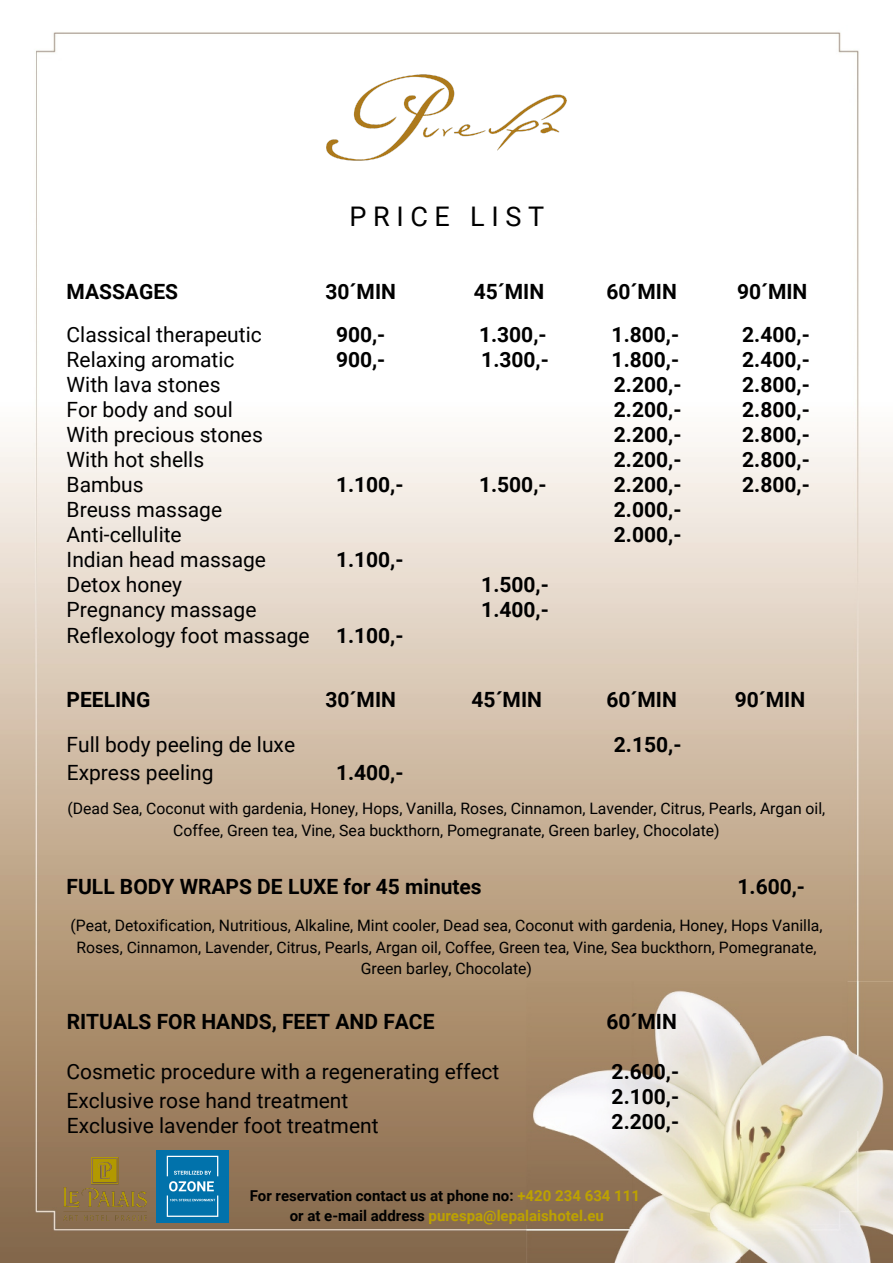
<style>
.page{position:relative;width:893px;height:1263px;background:#fff}
.page>*{position:absolute;margin:0;border:0;box-sizing:border-box;transform-origin:0 0}
.t1{font:27px "Roboto";color:#000}
.t2{font:700 21px "Roboto";color:#000}
.t3{font:21px "Roboto";color:#000}
.t4{font:15.75px/21.6px "Roboto";color:#000;text-align:center}
.t5{font:700 15px "Roboto";color:#000}
.t6{font:700 15px "Roboto";color:#bda200}
.s1{color:#bda200}
.s2{color:#000}
</style>
<div class="page">
<img style="left:0;top:32px;width:893px;height:1231px">
<img style="left:63px;top:1157px;width:83px;height:64px">
<img style="left:157px;top:1151px;width:72px;height:72px">
<img style="left:318px;top:65px;width:257px;height:103px">
<p class="t1" style="left:349px;top:201px;width:196px">P R I C E L I S T</p>
<p class="t2" style="left:67px;top:280px;width:113px">MASSAGES</p>
<p class="t2" style="left:325px;top:280px;width:72px">30´MIN</p>
<p class="t2" style="left:474px;top:280px;width:72px">45´MIN</p>
<p class="t2" style="left:606px;top:280px;width:72px">60´MIN</p>
<p class="t2" style="left:737px;top:280px;width:72px">90´MIN</p>
<p class="t3" style="left:67px;top:322px;width:197px">Classical therapeutic</p>
<p class="t3" style="left:67px;top:348px;width:169px">Relaxing aromatic</p>
<p class="t3" style="left:67px;top:373px;width:155px">With lava stones</p>
<p class="t3" style="left:67px;top:398px;width:168px">For body and soul</p>
<p class="t3" style="left:67px;top:448px;width:139px">With hot shells</p>
<p class="t2" style="left:336px;top:322px;width:51px">900,-</p>
<p class="t2" style="left:336px;top:348px;width:51px">900,-</p>
<p class="t2" style="left:479px;top:322px;width:69px">1.300,-</p>
<p class="t2" style="left:481px;top:348px;width:69px">1.300,-</p>
<p class="t2" style="left:611px;top:322px;width:69px">1.800,-</p>
<p class="t2" style="left:611px;top:348px;width:69px">1.800,-</p>
<p class="t2" style="left:614px;top:373px;width:69px">2.200,-</p>
<p class="t2" style="left:614px;top:398px;width:69px">2.200,-</p>
<p class="t2" style="left:614px;top:423px;width:69px">2.200,-</p>
<p class="t2" style="left:614px;top:448px;width:69px">2.200,-</p>
<p class="t2" style="left:614px;top:473px;width:69px">2.200,-</p>
<p class="t2" style="left:614px;top:498px;width:69px">2.000,-</p>
<p class="t2" style="left:614px;top:523px;width:69px">2.000,-</p>
<p class="t2" style="left:742px;top:322px;width:69px">2.400,-</p>
<p class="t2" style="left:742px;top:348px;width:69px">2.400,-</p>
<p class="t2" style="left:742px;top:373px;width:69px">2.800,-</p>
<p class="t2" style="left:742px;top:398px;width:69px">2.800,-</p>
<p class="t2" style="left:742px;top:423px;width:69px">2.800,-</p>
<p class="t2" style="left:742px;top:448px;width:69px">2.800,-</p>
<p class="t2" style="left:742px;top:473px;width:69px">2.800,-</p>
<p class="t3" style="left:67px;top:423px;width:198px">With precious stones</p>
<p class="t3" style="left:67px;top:473px;width:79px">Bambus</p>
<p class="t3" style="left:67px;top:498px;width:157px">Breuss massage</p>
<p class="t3" style="left:67px;top:523px;width:117px">Anti-cellulite</p>
<p class="t3" style="left:67px;top:548px;width:201px">Indian head massage</p>
<p class="t3" style="left:67px;top:573px;width:117px">Detox honey</p>
<p class="t3" style="left:67px;top:598px;width:191px">Pregnancy massage</p>
<p class="t3" style="left:67px;top:623px;width:245px">Reflexology foot massage</p>
<p class="t2" style="left:336px;top:473px;width:69px">1.100,-</p>
<p class="t2" style="left:479px;top:473px;width:69px">1.500,-</p>
<p class="t2" style="left:336px;top:548px;width:69px">1.100,-</p>
<p class="t2" style="left:481px;top:573px;width:69px">1.500,-</p>
<p class="t2" style="left:481px;top:598px;width:69px">1.400,-</p>
<p class="t2" style="left:336px;top:623px;width:69px">1.100,-</p>
<p class="t2" style="left:67px;top:687px;width:85px">PEELING</p>
<p class="t2" style="left:325px;top:687px;width:72px">30´MIN</p>
<p class="t2" style="left:471px;top:687px;width:72px">45´MIN</p>
<p class="t2" style="left:606px;top:687px;width:72px">60´MIN</p>
<p class="t2" style="left:735px;top:687px;width:72px">90´MIN</p>
<p class="t3" style="left:67px;top:732px;width:230px">Full body peeling de luxe</p>
<p class="t2" style="left:336px;top:760px;width:69px">1.400,-</p>
<p class="t2" style="left:614px;top:732px;width:69px">2.150,-</p>
<p class="t3" style="left:67px;top:760px;width:148px">Express peeling</p>
<p class="t4" style="left:68px;top:798px;width:759px">(Dead Sea, Coconut with gardenia, Honey, Hops, Vanilla, Roses, Cinnamon, Lavender, Citrus, Pearls, Argan oil,<br>Coffee, Green tea, Vine, Sea buckthorn, Pomegranate, Green barley, Chocolate)</p>
<p class="t2" style="left:67px;top:874px;width:417px">FULL BODY WRAPS DE LUXE for 45 minutes</p>
<p class="t4" style="left:70px;top:915px;width:753px">(Peat, Detoxification, Nutritious, Alkaline, Mint cooler, Dead sea, Coconut with gardenia, Honey, Hops Vanilla,<br>Roses, Cinnamon, Lavender, Citrus, Pearls, Argan oil, Coffee, Green tea, Vine, Sea buckthorn, Pomegranate,<br>Green barley, Chocolate)</p>
<p class="t2" style="left:67px;top:1009px;width:369px">RITUALS FOR HANDS, FEET AND FACE</p>
<p class="t2" style="left:606px;top:1009px;width:72px">60´MIN</p>
<p class="t3" style="left:67px;top:1059px;width:434px">Cosmetic procedure with a regenerating effect</p>
<p class="t3" style="left:67px;top:1088px;width:283px">Exclusive rose hand treatment</p>
<p class="t3" style="left:67px;top:1113px;width:313px">Exclusive lavender foot treatment</p>
<p class="t2" style="left:737px;top:874px;width:69px">1.600,-</p>
<p class="t2" style="left:611px;top:1059px;width:69px">2.600,-</p>
<p class="t2" style="left:611px;top:1085px;width:69px">2.100,-</p>
<p class="t2" style="left:611px;top:1110px;width:69px">2.200,-</p>
<p class="t5" style="left:250px;top:1187px;width:392px">For reservation contact us at phone no: <span class="s1">+420 234 634 111</span></p>
<p class="t6" style="left:290px;top:1207px;width:316px"><span class="s2">or at e-mail address</span> purespa@lepalaishotel.eu</p>
</div>
